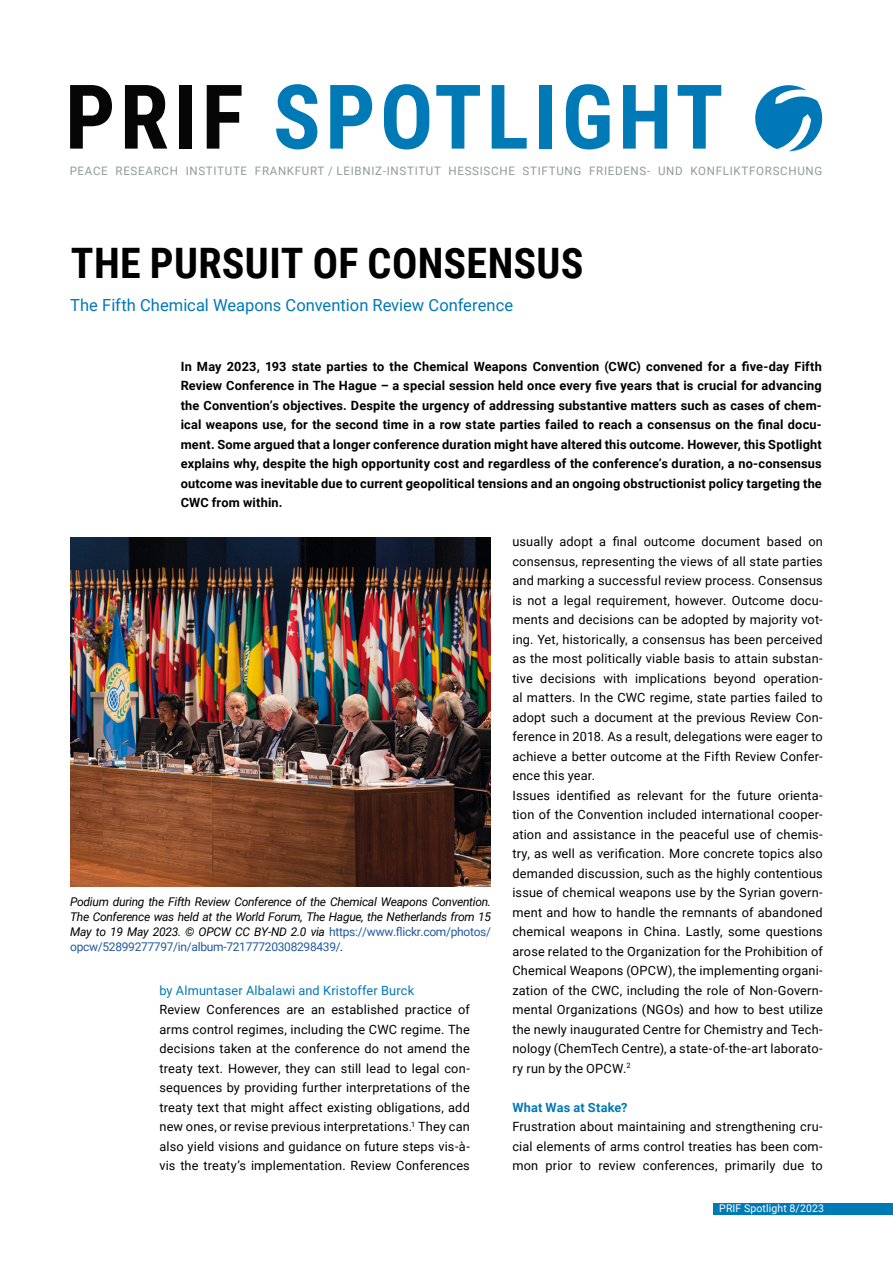
<style>
.page{position:relative;width:893px;height:1263px;background:#fff}
.page>*{position:absolute;margin:0;border:0;box-sizing:border-box;transform-origin:0 0}
.PRIF_Spotlight{font:700 89.4px "Roboto Condensed";letter-spacing:.05em;color:#0079b7}
.Titel{font:700 42px "Roboto Condensed";letter-spacing:.005em;color:#000}
.Untertitel{font:16.65px "Roboto";color:#0078b7}
.Fließtext{font:12.75px/19.5px "Roboto";letter-spacing:.015em;color:#000;text-align:justify}
.Vorspann{font:700 12.75px/19.5px "Roboto";letter-spacing:.015em;color:#000;text-align:justify}
.Zwischenüberschrift{font:12.75px "Roboto";letter-spacing:.01em;color:#0078b7}
.Zwischenüberschrift-2{font:700 12.75px "Roboto";letter-spacing:.015em;color:#0078b7}
.t1{font:italic 12px/15px "Roboto";letter-spacing:-.025em;color:#000;text-align:justify}
.t2{font:11.7px "Roboto";letter-spacing:.06em;color:#8f9a9e}
.t3{font:10.65px "Roboto";letter-spacing:.01em;color:#fff}
.s1{color:#060606}
.s2{font-style:normal;color:#22599b}
</style>
<div class="page">
<div style="left:713px;top:1203px;width:180px;height:12px;background:#0079b7"></div>
<svg style="left:755px;top:85px;width:68px;height:66px"></svg>
<img style="left:70px;top:538px;width:421px;height:349px">
<h1 class="PRIF_Spotlight" style="left:65px;top:54px;width:660px"><span class="s1">PRIF</span> SPOTLIGHT</h1>
<p class="t2" style="left:70px;top:163px;width:754px">PEACE RESEARCH INSTITUTE FRANKFURT / LEIBNIZ-INSTITUT HESSISCHE STIFTUNG FRIEDENS- UND KONFLIKTFORSCHUNG</p>
<h1 class="Titel" style="left:71px;top:233px;width:514px">THE PURSUIT OF CONSENSUS</h1>
<h1 class="Untertitel" style="left:70px;top:293px;width:445px">The Fifth Chemical Weapons Convention Review Conference</h1>
<p class="Vorspann" style="left:181px;top:356px;width:643px">In May 2023, 193 state parties to the Chemical Weapons Convention (CWC) convened for a five-day Fifth Review Conference in The Hague – a special session held once every five years that is crucial for advancing the Convention’s objectives. Despite the urgency of addressing substantive matters such as cases of chem&shy;ical weapons use, for the second time in a row state parties failed to reach a consensus on the final docu&shy;ment. Some argued that a longer conference duration might have altered this outcome. However, this Spotlight explains why, despite the high opportunity cost and regardless of the conference’s duration, a no-consensus outcome was inevitable due to current geopolitical tensions and an ongoing obstructionist policy targeting the CWC from within.</p>
<p class="t1" style="left:70px;top:894px;width:422px">Podium during the Fifth Review Conference of the Chemical Weapons Convention.<br>The Conference was held at the World Forum, The Hague, the Netherlands from 15<br>May to 19 May 2023. © OPCW CC BY-ND 2.0 via <span class="s2">https://www.flickr.com/photos/ opcw/52899277797/in/album-72177720308298439/</span>.</p>
<h2 class="Zwischenüberschrift" style="left:159px;top:981px;width:256px">by Almuntaser Albalawi and Kristoffer Burck</h2>
<p class="Fließtext" style="left:159px;top:999px;width:312px">Review Conferences are an established practice of arms control regimes, including the CWC regime. The decisions taken at the conference do not amend the treaty text. However, they can still lead to legal con&shy;sequences by providing further interpretations of the treaty text that might affect existing obligations, add new ones, or revise previous interpretations.<sup>1</sup> They can also yield visions and guidance on future steps vis-à&shy;vis the treaty’s implementation. Review Conferences</p>
<p class="Fließtext" style="left:512px;top:531px;width:312px">usually adopt a final outcome document based on consensus, representing the views of all state parties and marking a successful review process. Consensus is not a legal requirement, however. Outcome docu&shy;ments and decisions can be adopted by majority vot&shy;ing. Yet, historically, a consensus has been perceived as the most politically viable basis to attain substan&shy;tive decisions with implications beyond operation&shy;al matters. In the CWC regime, state parties failed to adopt such a document at the previous Review Con&shy;ference in 2018. As a result, delegations were eager to achieve a better outcome at the Fifth Review Confer&shy;ence this year.</p>
<p class="Fließtext" style="left:512px;top:785px;width:312px">Issues identified as relevant for the future orienta&shy;tion of the Convention included international cooper&shy;ation and assistance in the peaceful use of chemis&shy;try, as well as verification. More concrete topics also demanded discussion, such as the highly contentious issue of chemical weapons use by the Syrian govern&shy;ment and how to handle the remnants of abandoned chemical weapons in China. Lastly, some questions arose related to the Organization for the Prohibition of Chemical Weapons (OPCW), the implementing organi&shy;zation of the CWC, including the role of Non-Govern&shy;mental Organizations (NGOs) and how to best utilize the newly inaugurated Centre for Chemistry and Tech&shy;nology (ChemTech Centre), a state-of-the-art laborato&shy;ry run by the OPCW.<sup>2</sup></p>
<h2 class="Zwischenüberschrift-2" style="left:512px;top:1098px;width:117px">What Was at Stake?</h2>
<p class="Fließtext" style="left:512px;top:1116px;width:312px">Frustration about maintaining and strengthening cru&shy;cial elements of arms control treaties has been com&shy;mon prior to review conferences, primarily due to</p>
<p class="t3" style="left:719px;top:1201px;width:106px">PRIF Spotlight 8/2023</p>
</div>
